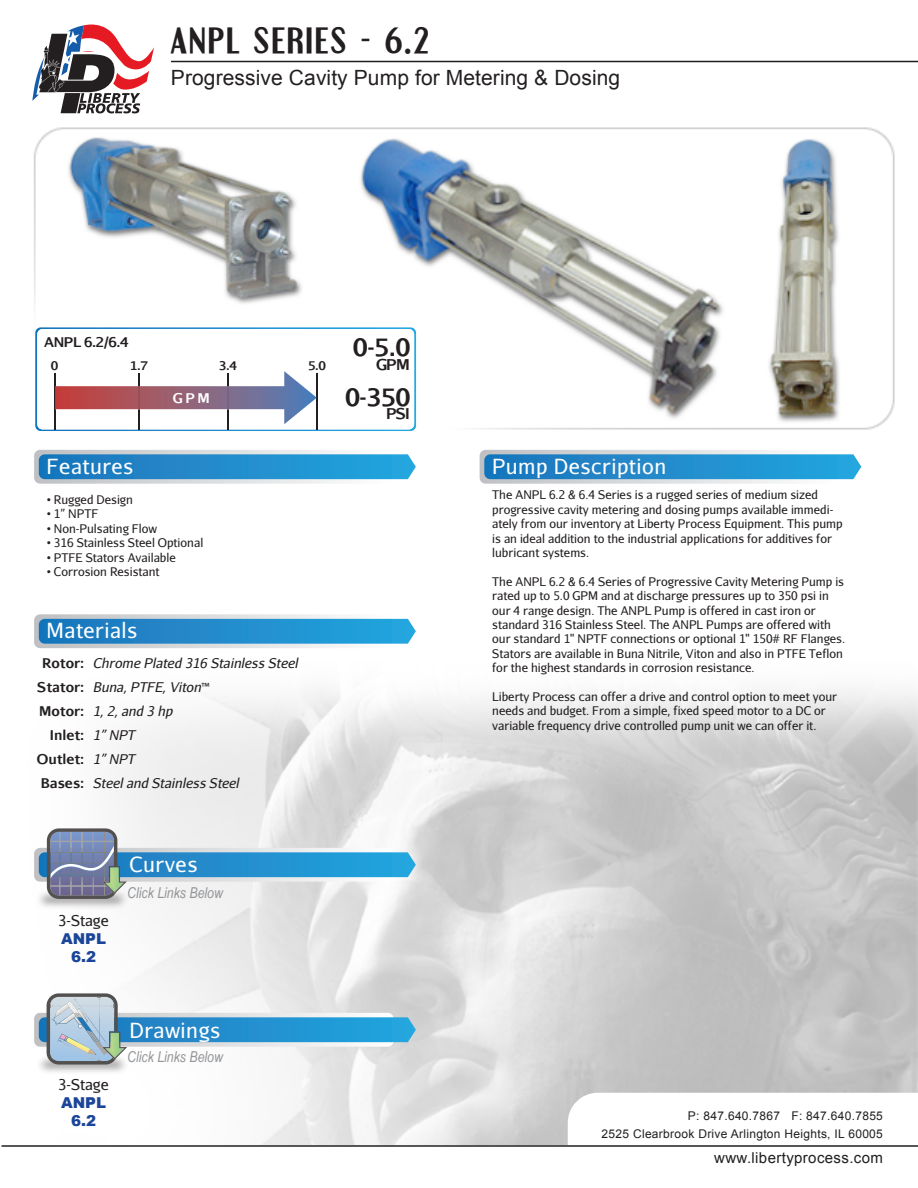
<style>
.page{position:relative;width:918px;height:1188px;background:#fff}
.page>*{position:absolute;margin:0;border:0;box-sizing:border-box;transform-origin:0 0}
.t1{font:700 31.5px "Engebrechtre";letter-spacing:.075em;color:#231f20}
.t2{font:700 24px/49.8px "Aurulent Sans";color:#231f20;text-align:center}
.t3{font:21px "Aurulent Sans";letter-spacing:.025em;color:#fff}
.t4{font:21px "Arial";letter-spacing:.005em;color:#231f20}
.t5{font:italic 15px "Arial Narrow";color:#939598}
.t6{font:15px/18px "Aurulent Sans";color:#231f20;text-align:center}
.t7{font:15px "Arial";letter-spacing:.025em;color:#211e1e}
.t8{font:700 15px "Aurulent Sans";letter-spacing:-.05em;color:#231f20}
.t9{font:italic 13.5px "Aurulent Sans";color:#231f20}
.t10{font:700 13.5px/24px "Aurulent Sans";color:#231f20;text-align:right}
.t11{font:700 13.5px "Aurulent Sans";color:#fff}
.t12{font:12px/14.4px "Aurulent Sans";color:#231f20}
.t13{font:12px "Arial";letter-spacing:.025em;color:#211e1e}
.t14{font:700 12px "Aurulent Sans";color:#231f20}
.s1{font-family:"Arial"}
.s2{font-family:"Myriad Pro";font-style:normal}
.s3{font-weight:400;font-style:italic}
.s4{font-weight:700;font-style:normal}
.s5{font-family:"Arial";font-weight:900;color:#1b4599}
</style>
<div class="page">
<img style="left:34px;top:127px;width:861px;height:303px">
<hr style="left:171px;top:61px;width:747px;height:1px;background:#231f20">
<hr style="left:2px;top:1145px;width:916px;height:2px;background:#231f20">
<svg style="left:480px;top:450px;width:381px;height:34px;background:#57a4d2"></svg>
<svg style="left:34px;top:828px;width:382px;height:71px"></svg>
<svg style="left:34px;top:993px;width:382px;height:72px"></svg>
<svg style="left:34px;top:450px;width:382px;height:34px;background:#57a5d2"></svg>
<svg style="left:34px;top:614px;width:382px;height:34px;background:#57a5d2"></svg>
<svg style="left:32px;top:24px;width:122px;height:89px"></svg>
<svg style="left:35px;top:327px;width:381px;height:104px"></svg>
<p class="t1" style="left:171px;top:21px;width:259px">ANPL SERIES - 6.2</p>
<p class="t4" style="left:171px;top:63px;width:451px">Progressive Cavity Pump for Metering &amp; Dosing</p>
<p class="t10" style="left:44px;top:329px;width:86px">ANPL 6.2/6.4</p>
<p class="t2" style="left:345px;top:320px;width:67px">0-5.0<br>0-350</p>
<p class="t8" style="left:376px;top:353px;width:35px">GPM</p>
<p class="t8" style="left:386px;top:403px;width:25px">PSI</p>
<p class="t14" style="left:51px;top:357px;width:9px">0</p>
<p class="t14" style="left:130px;top:357px;width:20px">1.7</p>
<p class="t14" style="left:219px;top:357px;width:20px">3.4</p>
<p class="t14" style="left:308px;top:357px;width:20px">5.0</p>
<p class="t11" style="left:173px;top:388px;width:39px">GPM</p>
<p class="t3" style="left:47px;top:453px;width:88px">Features</p>
<p class="t12" style="left:47px;top:492px;width:88px"><span class="s1">•</span> Rugged Design</p>
<p class="t12" style="left:47px;top:506px;width:53px"><span class="s1">•</span> 1” NPTF</p>
<p class="t12" style="left:47px;top:521px;width:112px"><span class="s1">•</span> Non-Pulsating Flow</p>
<p class="t12" style="left:47px;top:535px;width:158px"><span class="s1">•</span> 316 Stainless Steel Optional</p>
<p class="t12" style="left:47px;top:550px;width:131px"><span class="s1">•</span> PTFE Stators Available</p>
<p class="t12" style="left:47px;top:564px;width:114px"><span class="s1">•</span> Corrosion Resistant</p>
<p class="t3" style="left:47px;top:617px;width:92px">Materials</p>
<p class="t10" style="left:37px;top:650px;width:49px">Rotor:<br>Stator:<br>Motor:<br>Inlet:</p>
<p class="t9" style="left:93px;top:654px;width:207px">Chrome Plated 316 Stainless Steel</p>
<p class="t9" style="left:93px;top:678px;width:118px">Buna, PTFE, Viton<span class="s2">™</span></p>
<p class="t9" style="left:93px;top:702px;width:81px">1, 2, and 3 hp</p>
<p class="t9" style="left:93px;top:726px;width:44px">1” NPT</p>
<p class="t10" style="left:37px;top:746px;width:100px">Outlet: <span class="s3">1” NPT</span></p>
<p class="t9" style="left:41px;top:774px;width:200px"><span class="s4">Bases:</span> Steel and Stainless Steel</p>
<p class="t3" style="left:129px;top:851px;width:70px">Curves</p>
<p class="t6" style="left:58px;top:911px;width:52px">3-Stage<br><span class="s5">ANPL<br>6.2</span></p>
<p class="t5" style="left:127px;top:882px;width:97px">Click Links Below</p>
<p class="t6" style="left:58px;top:1075px;width:52px">3-Stage<br><span class="s5">ANPL<br>6.2</span></p>
<p class="t3" style="left:129px;top:1017px;width:92px">Drawings</p>
<p class="t5" style="left:127px;top:1046px;width:97px">Click Links Below</p>
<p class="t3" style="left:492px;top:453px;width:176px">Pump Description</p>
<p class="t12" style="left:492px;top:488px;width:352px">The ANPL 6.2 &amp; 6.4 Series is a rugged series of medium sized progressive cavity metering and dosing pumps available immedi&shy;ately from our inventory at Liberty Process Equipment. This pump is an ideal addition to the industrial applications for additives for lubricant systems.</p>
<p class="t12" style="left:492px;top:574px;width:354px">The ANPL 6.2 &amp; 6.4 Series of Progressive Cavity Metering Pump is rated up to 5.0 GPM and at discharge pressures up to 350 psi in our 4 range design. The ANPL Pump is offered in cast iron or standard 316 Stainless Steel. The ANPL Pumps are offered with our standard 1" NPTF connections or optional 1" 150# RF Flanges.<br>Stators are available in Buna Nitrile, Viton and also in PTFE Teflon for the highest standards in corrosion resistance.</p>
<p class="t12" style="left:492px;top:689px;width:346px">Liberty Process can offer a drive and control option to meet your needs and budget. From a simple, fixed speed motor to a DC or variable frequency drive controlled pump unit we can offer it.</p>
<p class="t13" style="left:688px;top:1108px;width:197px">P: 847.640.7867 F: 847.640.7855</p>
<p class="t13" style="left:602px;top:1126px;width:283px">2525 Clearbrook Drive Arlington Heights, IL 60005</p>
<p class="t7" style="left:714px;top:1148px;width:170px">www.libertyprocess.com</p>
</div>
